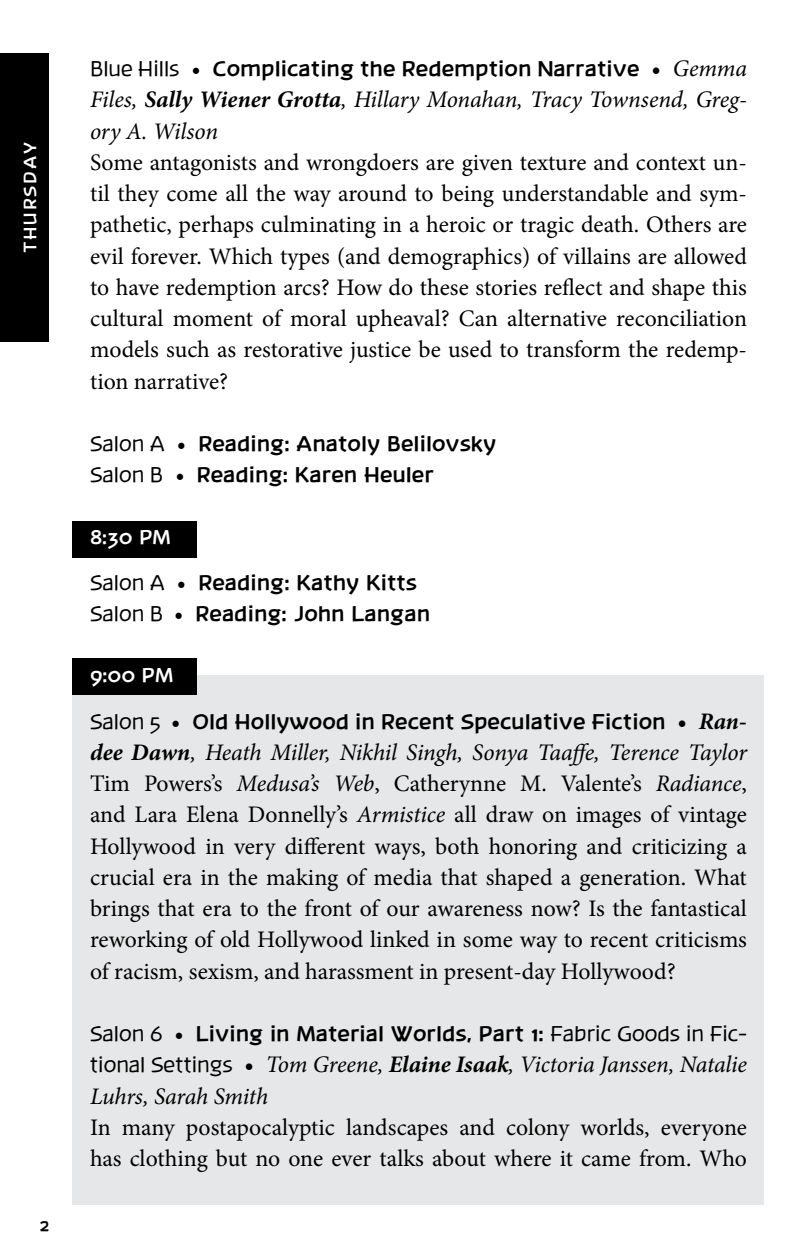
<style>
.page{position:relative;width:810px;height:1260px;background:#fff}
.page>*{position:absolute;margin:0;border:0;box-sizing:border-box;transform-origin:0 0}
.t1{font:23.75px/31.2px "Minion Pro";letter-spacing:-.005em;color:#000;text-align:justify}
.t2{font:italic 23.75px/31.2px "Minion Pro";letter-spacing:-.01em;color:#000}
.t3{font:700 21.25px/31.2px "Banksia";color:#000}
.t4{font:700 20px "Banksia";color:#fff}
.t5{font:700 17.5px "Banksia";letter-spacing:.1em;color:#fff}
.t6{font:700 17.5px "Banksia";color:#000}
.s1{font-weight:400}
.s2{font-family:"Minion Pro";font-weight:400;font-size:23.75px}
.s3{font-family:"Minion Pro";font-size:23.75px}
.s4{font-family:"Minion Pro";font-weight:400;font-style:italic;font-size:23.75px}
.s5{font-weight:700}
.s6{font-family:"Minion Pro";font-style:italic;font-size:23.75px}
.s7{font-weight:700;font-style:italic}
.s8{font-style:italic}
.s9{font-family:"Banksia";font-style:normal;font-size:21.25px}
.s10{font-weight:700;font-style:normal}
</style>
<div class="page">
<div style="left:72px;top:675px;width:691px;height:529px;background:#e6e7e8"></div>
<div style="left:0;top:54px;width:49px;height:288px;background:#000"></div>
<div style="left:72px;top:521px;width:124px;height:37px;background:#000"></div>
<div style="left:72px;top:659px;width:124px;height:36px;background:#000"></div>
<p class="t5" style="left:20px;top:253px;width:112px;rotate:-90deg">THURSDAY</p>
<p class="t6" style="left:39px;top:1215px;width:12px">2</p>
<p class="t3" style="left:90px;top:53px;width:659px"><span class="s1">Blue Hills</span> <span class="s2">•</span> Complicating the Redemption Narrative <span class="s3">•</span> <span class="s4">Gemma</span></p>
<p class="t2" style="left:90px;top:84px;width:659px">Files, <span class="s5">Sally Wiener Grotta</span>, Hillary Monahan, Tracy Townsend, Greg&shy;ory A. Wilson</p>
<p class="t1" style="left:90px;top:147px;width:659px">Some antagonists and wrongdoers are given texture and context un&shy;til they come all the way around to being understandable and sym&shy;pathetic, perhaps culminating in a heroic or tragic death. Others are evil forever. Which types (and demographics) of villains are allowed to have redemption arcs? How do these stories reflect and shape this cultural moment of moral upheaval? Can alternative reconciliation models such as restorative justice be used to transform the redemp&shy;tion narrative?</p>
<p class="t3" style="left:90px;top:428px;width:408px"><span class="s1">Salon A</span> <span class="s2">•</span> Reading: Anatoly Belilovsky<br><span class="s1">Salon B</span> <span class="s2">•</span> Reading: Karen Heuler</p>
<p class="t4" style="left:90px;top:525px;width:82px">8:30 PM</p>
<p class="t3" style="left:90px;top:567px;width:342px"><span class="s1">Salon A</span> <span class="s2">•</span> Reading: Kathy Kitts<br><span class="s1">Salon B</span> <span class="s2">•</span> Reading: John Langan</p>
<p class="t4" style="left:90px;top:664px;width:85px">9:00 PM</p>
<p class="t3" style="left:90px;top:706px;width:659px"><span class="s1">Salon 5</span> <span class="s2">•</span> Old Hollywood in Recent Speculative Fiction <span class="s3">•</span> <span class="s6">Ran-</span></p>
<p class="t1" style="left:90px;top:737px;width:659px"><span class="s7">dee Dawn</span><span class="s8">, Heath Miller, Nikhil Singh, Sonya Taaffe, Terence Taylor </span>Tim Powers’s <span class="s8">Medusa’s Web</span>, Catherynne M. Valente’s <span class="s8">Radiance</span>, and Lara Elena Donnelly’s <span class="s8">Armistice</span> all draw on images of vintage Hollywood in very different ways, both honoring and criticizing a crucial era in the making of media that shaped a generation. What brings that era to the front of our awareness now? Is the fantastical reworking of old Hollywood linked in some way to recent criticisms of racism, sexism, and harassment in present-day Hollywood?</p>
<p class="t3" style="left:90px;top:1018px;width:659px"><span class="s1">Salon 6</span> <span class="s2">•</span> Living in Material Worlds, Part 1: <span class="s1">Fabric Goods in Fic-</span></p>
<p class="t2" style="left:90px;top:1049px;width:658px"><span class="s9">tional Settings</span> <span class="s10">•</span> Tom Greene, <span class="s5">Elaine Isaak</span>, Victoria Janssen, Natalie<br>Luhrs, Sarah Smith</p>
<p class="t1" style="left:90px;top:1112px;width:659px">In many postapocalyptic landscapes and colony worlds, everyone has clothing but no one ever talks about where it came from. Who</p>
</div>
